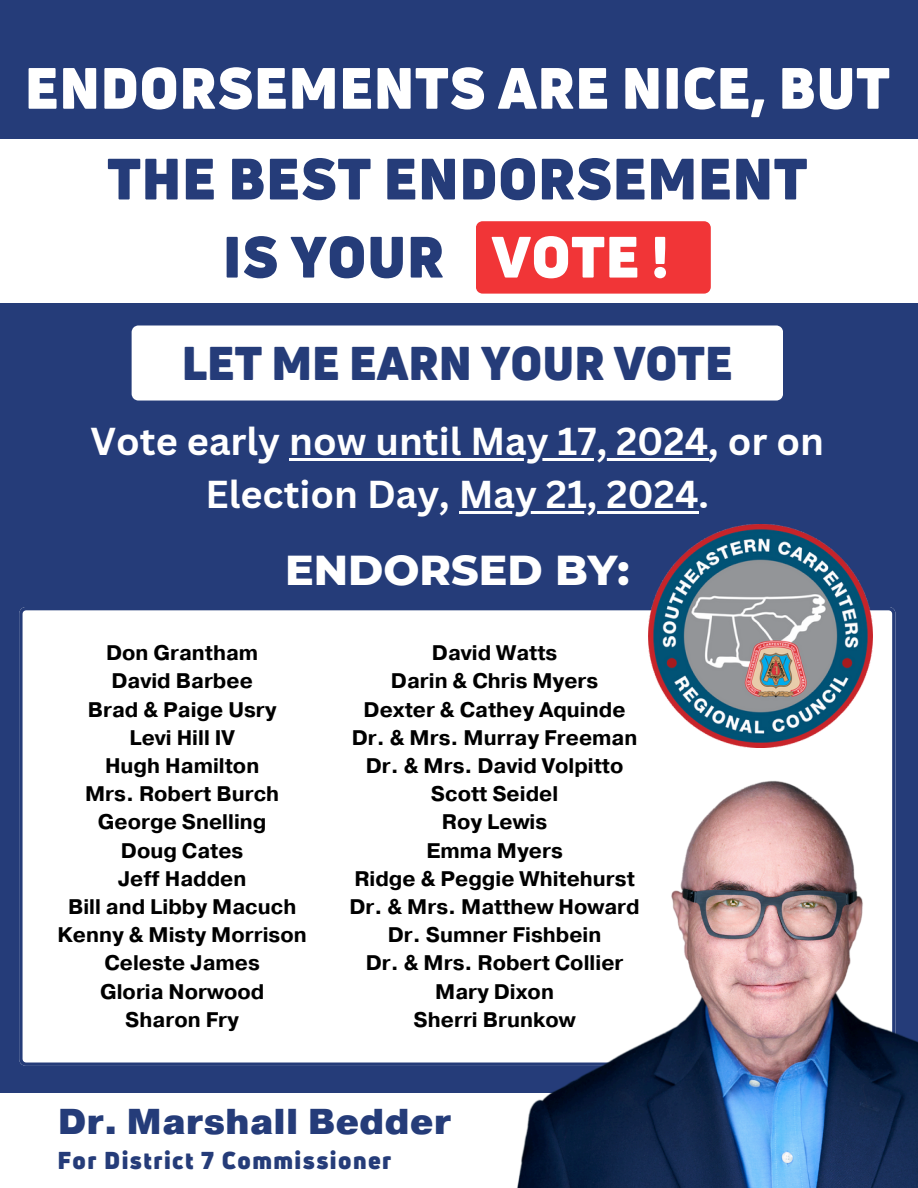
<style>
.page{position:relative;width:918px;height:1188px;background:#253c79}
.page>*{position:absolute;margin:0;border:0;box-sizing:border-box;transform-origin:0 0}
.t1{font:900 57px/78.2px "Uni Neue";letter-spacing:.01em;color:#253c79;text-align:center}
.t2{font:900 57px "Uni Neue";letter-spacing:.01em;color:#fff}
.t3{font:900 46.35px "Uni Neue";color:#253c79}
.t4{font:800 42.6px "Montserrat";color:#fff}
.t5{font:700 37.8px "Canva Sans";color:#fff}
.t6{font:900 36px "Pragmatica";letter-spacing:.01em;color:#253c79}
.t7{font:900 24px "Uni Neue";letter-spacing:.06em;color:#253c79}
.t8{font:700 21.15px/28.2px "Pragmatica";color:#000;text-align:center}
.s1{color:#fff}
</style>
<div class="page">
<div style="left:0;top:1093px;width:918px;height:95px;background:#fff"></div>
<div style="left:0;top:139px;width:918px;height:164px;background:#fff"></div>
<div style="left:19px;top:607px;width:877px;height:459px;background:#fff"></div>
<div style="left:476px;top:221px;width:235px;height:73px;background:#f13537"></div>
<div style="left:132px;top:325px;width:651px;height:76px;background:#fff"></div>
<img style="left:467px;top:771px;width:451px;height:417px">
<img style="left:648px;top:524px;width:224px;height:224px">
<hr style="left:289px;top:458px;width:419px;height:3px;background:#fff">
<hr style="left:459px;top:511px;width:240px;height:3px;background:#fff">
<p class="t2" style="left:25px;top:49px;width:867px">ENDORSEMENTS ARE NICE, BUT</p>
<h3 class="t1" style="left:107px;top:139px;width:702px">THE BEST ENDORSEMENT<br>IS YOUR <span class="s1">VOTE !</span></h3>
<h2 class="t3" style="left:182px;top:331px;width:552px">LET ME EARN YOUR VOTE</h2>
<p class="t5" style="left:91px;top:415px;width:735px">Vote early now until May 17, 2024, or on</p>
<p class="t5" style="left:206px;top:468px;width:505px">Election Day, May 21, 2024.</p>
<h2 class="t4" style="left:285px;top:544px;width:346px">ENDORSED BY:</h2>
<p class="t8" style="left:106px;top:638px;width:154px">Don Grantham</p>
<p class="t8" style="left:111px;top:667px;width:143px">David Barbee</p>
<p class="t8" style="left:88px;top:695px;width:190px">Brad &amp; Paige Usry</p>
<p class="t8" style="left:129px;top:723px;width:107px">Levi Hill IV</p>
<p class="t8" style="left:105px;top:751px;width:156px">Hugh Hamilton</p>
<p class="t8" style="left:85px;top:779px;width:196px">Mrs. Robert Burch</p>
<p class="t8" style="left:98px;top:808px;width:170px">George Snelling</p>
<p class="t8" style="left:121px;top:836px;width:124px">Doug Cates</p>
<p class="t8" style="left:118px;top:864px;width:130px">Jeff Hadden</p>
<p class="t8" style="left:68px;top:892px;width:230px">Bill and Libby Macuch</p>
<p class="t8" style="left:58px;top:920px;width:251px">Kenny &amp; Misty Morrison</p>
<p class="t8" style="left:104px;top:949px;width:157px">Celeste James</p>
<p class="t8" style="left:100px;top:977px;width:166px">Gloria Norwood</p>
<p class="t8" style="left:125px;top:1005px;width:115px">Sharon Fry</p>
<p class="t8" style="left:432px;top:638px;width:127px">David Watts</p>
<p class="t8" style="left:391px;top:667px;width:209px">Darin &amp; Chris Myers</p>
<p class="t8" style="left:364px;top:695px;width:263px">Dexter &amp; Cathey Aquinde</p>
<p class="t8" style="left:352px;top:723px;width:287px">Dr. &amp; Mrs. Murray Freeman</p>
<p class="t8" style="left:366px;top:751px;width:259px">Dr. &amp; Mrs. David Volpitto</p>
<p class="t8" style="left:431px;top:779px;width:129px">Scott Seidel</p>
<p class="t8" style="left:442px;top:808px;width:107px">Roy Lewis</p>
<p class="t8" style="left:426px;top:836px;width:138px">Emma Myers</p>
<p class="t8" style="left:354px;top:864px;width:282px">Ridge &amp; Peggie Whitehurst</p>
<p class="t8" style="left:349px;top:892px;width:292px">Dr. &amp; Mrs. Matthew Howard</p>
<h3 class="t8" style="left:388px;top:920px;width:215px">Dr. Sumner Fishbein</h3>
<h4 class="t8" style="left:366px;top:949px;width:259px">Dr. &amp; Mrs. Robert Collier<br>Mary Dixon<br>Sherri Brunkow</h4>
<p class="t6" style="left:57px;top:1098px;width:395px">Dr. Marshall Bedder</p>
<p class="t7" style="left:57px;top:1144px;width:335px">For District 7 Commissioner</p>
</div>
